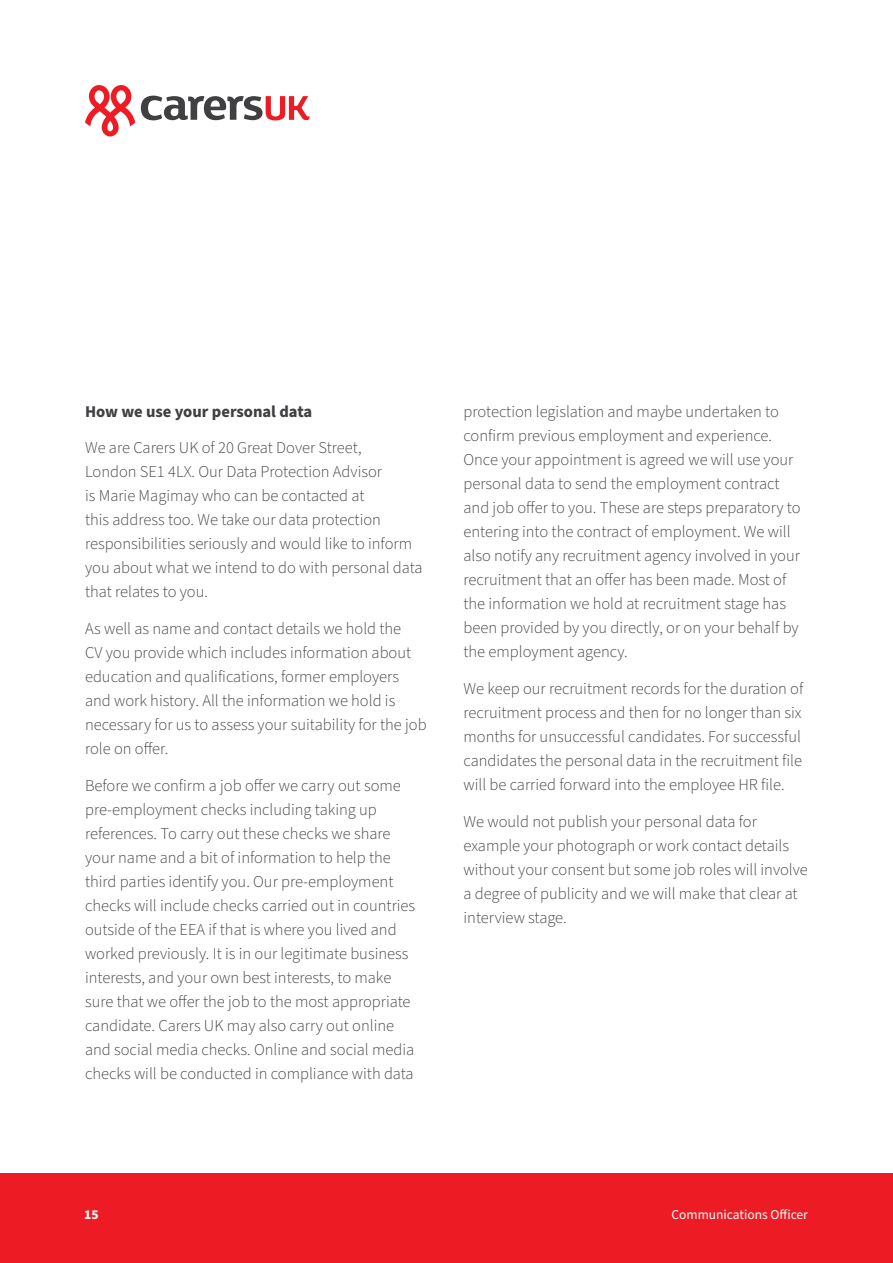
<style>
.page{position:relative;width:893px;height:1263px;background:#fff}
.page>*{position:absolute;margin:0;border:0;box-sizing:border-box;transform-origin:0 0}
.t1{font:300 16.5px/24px "Source Sans Pro";color:#403f43}
.t2{font:700 16.5px "Source Sans Pro";color:#403f43}
.t3{font:13.5px "Source Sans Pro";color:#fff}
.t4{font:700 13.5px "Source Sans Pro";color:#fff}
</style>
<div class="page">
<svg style="left:141px;top:96px;width:169px;height:24px"></svg>
<svg style="left:85px;top:85px;width:50px;height:51px"></svg>
<div style="left:0;top:1174px;width:893px;height:89px;background:#ed1c24"></div>
<p class="t2" style="left:85px;top:400px;width:229px">How we use your personal data</p>
<p class="t1" style="left:85px;top:436px;width:339px">We are Carers UK of 20 Great Dover Street,<br>London SE1 4LX. Our Data Protection Advisor<br>is Marie Magimay who can be contacted at<br>this address too. We take our data protection responsibilities seriously and would like to inform you about what we intend to do with personal data that relates to you.</p>
<p class="t1" style="left:85px;top:617px;width:343px">As well as name and contact details we hold the<br>CV you provide which includes information about education and qualifications, former employers and work history. All the information we hold is necessary for us to assess your suitability for the job role on offer.</p>
<p class="t1" style="left:85px;top:774px;width:332px">Before we confirm a job offer we carry out some pre-employment checks including taking up references. To carry out these checks we share your name and a bit of information to help the third parties identify you. Our pre-employment checks will include checks carried out in countries outside of the EEA if that is where you lived and worked previously. It is in our legitimate business interests, and your own best interests, to make sure that we offer the job to the most appropriate candidate. Carers UK may also carry out online and social media checks. Online and social media checks will be conducted in compliance with data</p>
<p class="t1" style="left:463px;top:400px;width:339px">protection legislation and maybe undertaken to confirm previous employment and experience.<br>Once your appointment is agreed we will use your personal data to send the employment contract and job offer to you. These are steps preparatory to entering into the contract of employment. We will also notify any recruitment agency involved in your recruitment that an offer has been made. Most of the information we hold at recruitment stage has been provided by you directly, or on your behalf by the employment agency.</p>
<p class="t1" style="left:463px;top:677px;width:341px">We keep our recruitment records for the duration of recruitment process and then for no longer than six months for unsuccessful candidates. For successful candidates the personal data in the recruitment file will be carried forward into the employee HR file.</p>
<p class="t1" style="left:463px;top:809px;width:346px">We would not publish your personal data for example your photograph or work contact details without your consent but some job roles will involve a degree of publicity and we will make that clear at interview stage.</p>
<p class="t4" style="left:84px;top:1206px;width:16px">15</p>
<p class="t3" style="left:671px;top:1206px;width:138px">Communications Officer</p>
</div>
